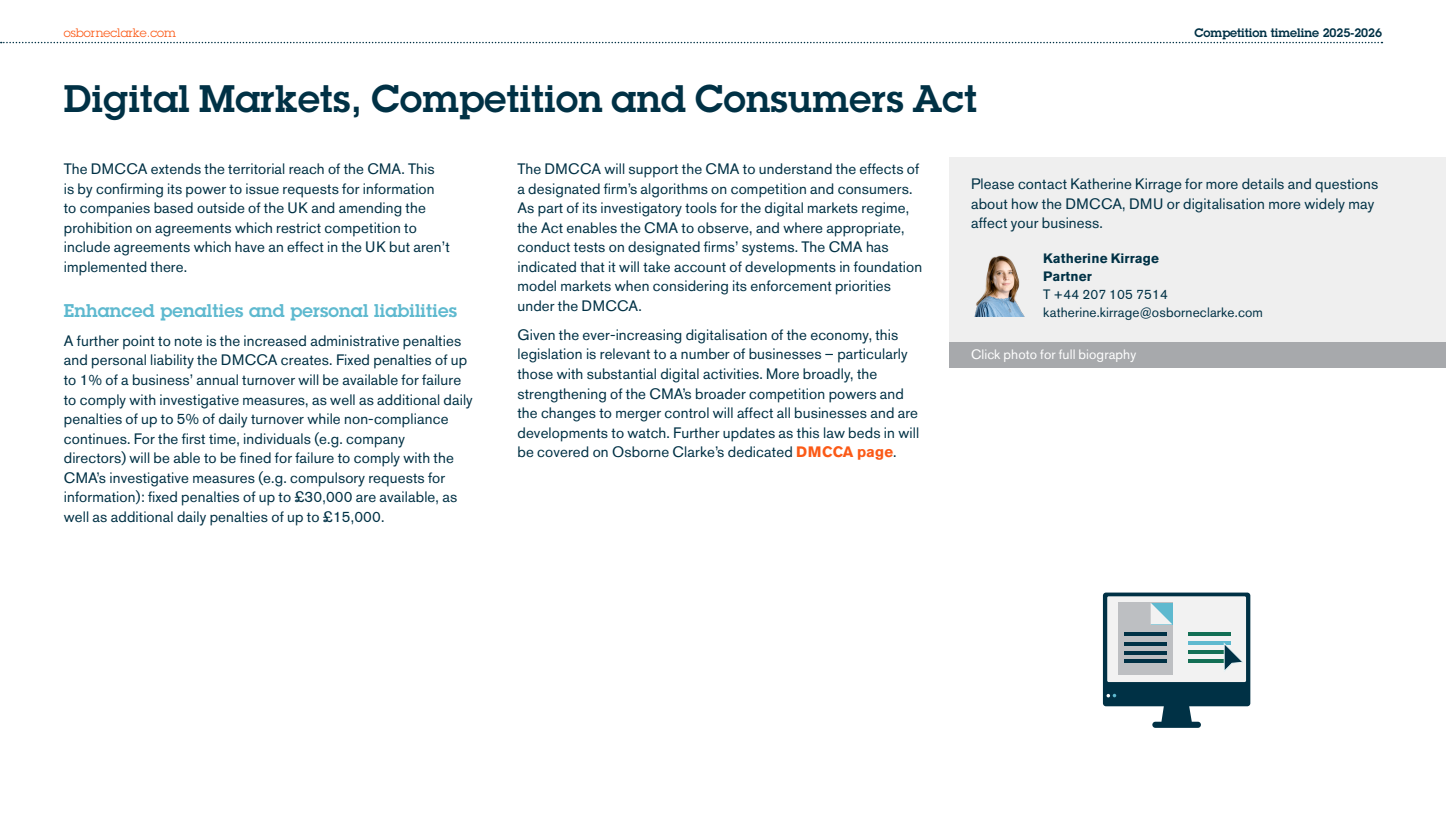
<style>
.page{position:relative;width:1446px;height:813px;background:#fff}
.page>*{position:absolute;margin:0;border:0;box-sizing:border-box;transform-origin:0 0}
.t1{font:600 37.5px "ITC Lubalinfor OC";letter-spacing:.01em;color:#003145}
.t2{font:600 18px "ITC Lubalinfor OC";letter-spacing:.01em;color:#5eb9cf}
.t3{font:15px/19.5px "Akzidenz Grotesk BE";letter-spacing:.01em;color:#003145}
.t4{font:13.5px/18px "Akzidenz Grotesk BE";letter-spacing:.01em;color:#003145}
.t5{font:13.5px "Akzidenz Grotesk BE";letter-spacing:.01em;color:#fff}
.t6{font:700 13.5px/18px "Akzidenz Grotesk BE";letter-spacing:.01em;color:#003145}
.t7{font:600 12px "ITC Lubalinfor OC";color:#003145}
.t8{font:12px "ITC Lubalinfor OC";color:#fb5a17}
.s1{font-weight:700;color:#fb5a17}
</style>
<div class="page">
<div style="left:950px;top:157px;width:496px;height:185px;background:#efefef"></div>
<svg style="left:1px;top:42px;width:1381px;height:1px"></svg>
<img style="left:974px;top:255px;width:51px;height:62px">
<svg style="left:1103px;top:592px;width:147px;height:135px"></svg>
<div style="left:950px;top:342px;width:496px;height:25px;background:#a7a9ac"></div>
<p class="t8" style="left:64px;top:25px;width:114px">osborneclarke.com</p>
<p class="t7" style="left:1194px;top:25px;width:189px">Competition timeline 2025-2026</p>
<h1 class="t1" style="left:64px;top:74px;width:915px">Digital Markets, Competition and Consumers Act</h1>
<p class="t3" style="left:64px;top:159px;width:387px">The DMCCA extends the territorial reach of the CMA. This<br>is by confirming its power to issue requests for information to companies based outside of the UK and amending the prohibition on agreements which restrict competition to include agreements which have an effect in the UK but aren’t implemented there.</p>
<p class="t2" style="left:64px;top:298px;width:395px">Enhanced penalties and personal liabilities</p>
<p class="t3" style="left:64px;top:330px;width:410px">A further point to note is the increased administrative penalties and personal liability the DMCCA creates. Fixed penalties of up to 1% of a business’ annual turnover will be available for failure to comply with investigative measures, as well as additional daily penalties of up to 5% of daily turnover while non-compliance continues. For the first time, individuals (e.g. company<br>directors) will be able to be fined for failure to comply with the CMA’s investigative measures (e.g. compulsory requests for information): fixed penalties of up to £30,000 are available, as well as additional daily penalties of up to £15,000.</p>
<p class="t3" style="left:517px;top:159px;width:406px">The DMCCA will support the CMA to understand the effects of a designated firm’s algorithms on competition and consumers.<br>As part of its investigatory tools for the digital markets regime, the Act enables the CMA to observe, and where appropriate, conduct tests on designated firms’ systems. The CMA has indicated that it will take account of developments in foundation model markets when considering its enforcement priorities under the DMCCA.</p>
<p class="t3" style="left:517px;top:324px;width:403px">Given the ever-increasing digitalisation of the economy, this legislation is relevant to a number of businesses – particularly those with substantial digital activities. More broadly, the strengthening of the CMA’s broader competition powers and the changes to merger control will affect all businesses and are developments to watch. Further updates as this law beds in will be covered on Osborne Clarke’s dedicated <span class="s1">DMCCA page</span>.</p>
<p class="t3" style="left:971px;top:174px;width:409px">Please contact Katherine Kirrage for more details and questions about how the DMCCA, DMU or digitalisation more widely may affect your business.</p>
<p class="t6" style="left:1043px;top:249px;width:117px">Katherine Kirrage<br>Partner</p>
<p class="t4" style="left:1043px;top:285px;width:221px">T +44 207 105 7514 katherine.kirrage@osborneclarke.com</p>
<p class="t5" style="left:971px;top:346px;width:167px">Click photo for full biography</p>
</div>
